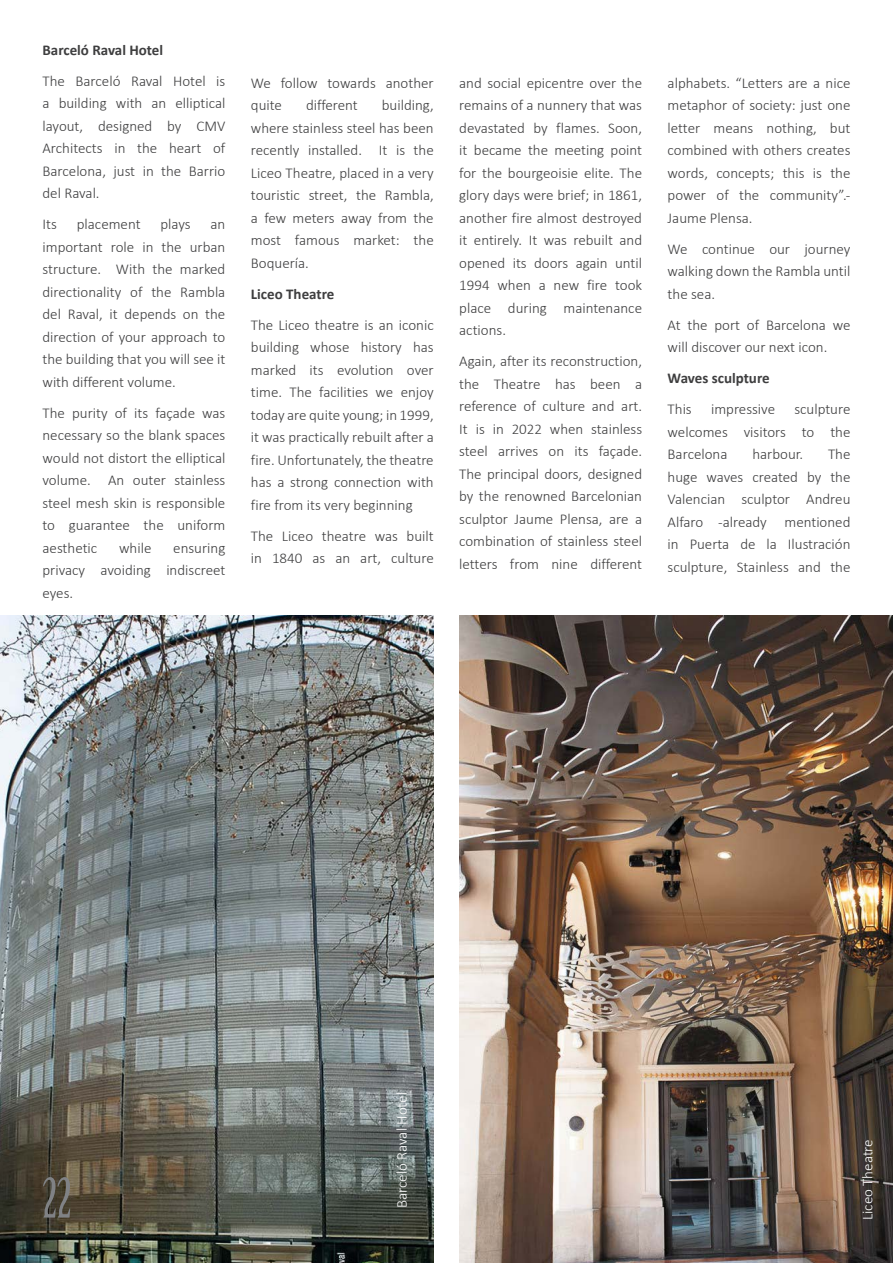
<style>
.page{position:relative;width:893px;height:1263px;background:#fff}
.page>*{position:absolute;margin:0;border:0;box-sizing:border-box;transform-origin:0 0}
.t1{font:54px "Birch Std";color:#808285}
.t2{font:300 15px/22.5px "Calibri";color:#3e3e3f;text-align:justify}
.t3{font:700 15px "Calibri";color:#3e3e3f}
.t4{font:300 15px "Calibri";color:#fff}
</style>
<div class="page">
<img style="left:0;top:615px;width:434px;height:648px">
<img style="left:459px;top:615px;width:434px;height:648px">
<p class="t3" style="left:43px;top:39px;width:122px">Barceló Raval Hotel</p>
<p class="t2" style="left:43px;top:69px;width:184px">The Barceló Raval Hotel is a building with an elliptical layout, designed by CMV Architects in the heart of Barcelona, just in the Barrio del Raval.</p>
<p class="t2" style="left:43px;top:213px;width:16px">Its</p>
<p class="t2" style="left:77px;top:213px;width:65px">placement</p>
<p class="t2" style="left:161px;top:213px;width:32px">plays</p>
<p class="t2" style="left:43px;top:213px;width:184px;text-indent:168px">an important role in the urban structure. With the marked directionality of the Rambla del Raval, it depends on the direction of your approach to the building that you will see it with different volume.</p>
<p class="t2" style="left:43px;top:401px;width:184px">The purity of its façade was necessary so the blank spaces would not distort the elliptical volume. An outer stainless steel mesh skin is responsible to guarantee the uniform aesthetic</p>
<p class="t2" style="left:119px;top:536px;width:34px">while</p>
<p class="t2" style="left:43px;top:536px;width:184px;text-indent:131px">ensuring privacy avoiding indiscreet eyes.</p>
<p class="t2" style="left:251px;top:71px;width:184px">We follow towards another quite</p>
<p class="t2" style="left:306px;top:94px;width:53px">different</p>
<p class="t2" style="left:251px;top:94px;width:184px;text-indent:131px">building, where stainless steel has been recently installed. It is the Liceo Theatre, placed in a very touristic street, the Rambla, a few meters away from the most famous market: the Boquería.</p>
<p class="t3" style="left:251px;top:283px;width:85px">Liceo Theatre</p>
<p class="t2" style="left:251px;top:313px;width:184px">The Liceo theatre is an iconic building whose history has marked its evolution over time. The facilities we enjoy today are quite young; in 1999, it was practically rebuilt after a fire. Unfortunately, the theatre has a strong connection with fire from its very beginning</p>
<p class="t2" style="left:251px;top:524px;width:184px">The Liceo theatre was built in 1840 as an art, culture</p>
<p class="t2" style="left:459px;top:71px;width:184px">and social epicentre over the remains of a nunnery that was devastated by flames. Soon, it became the meeting point for the bourgeoisie elite. The glory days were brief; in 1861, another fire almost destroyed it entirely. It was rebuilt and opened its doors again until 1994 when a new fire took place during maintenance actions.</p>
<p class="t2" style="left:459px;top:350px;width:184px">Again, after its reconstruction, the Theatre has been a reference of culture and art.<br>It is in 2022 when stainless steel arrives on its façade.<br>The principal doors, designed by the renowned Barcelonian sculptor Jaume Plensa, are a combination of stainless steel letters from nine different</p>
<p class="t2" style="left:668px;top:71px;width:184px">alphabets. “Letters are a nice metaphor of society: just one letter means nothing, but combined with others creates words, concepts; this is the power of the community”.- Jaume Plensa.</p>
<p class="t2" style="left:668px;top:237px;width:184px">We continue our journey walking down the Rambla until the sea.</p>
<p class="t2" style="left:668px;top:313px;width:184px">At the port of Barcelona we will discover our next icon.</p>
<p class="t3" style="left:668px;top:368px;width:104px">Waves sculpture</p>
<p class="t2" style="left:668px;top:398px;width:26px">This</p>
<p class="t2" style="left:711px;top:398px;width:66px">impressive</p>
<p class="t2" style="left:668px;top:398px;width:184px;text-indent:127px">sculpture welcomes visitors to the Barcelona</p>
<p class="t2" style="left:668px;top:443px;width:184px;text-indent:160px">The huge waves created by the Valencian sculptor Andreu Alfaro -already mentioned in Puerta de la Ilustración sculpture, Stainless and the</p>
<p class="t2" style="left:752px;top:443px;width:52px">harbour.</p>
<h1 class="t1" style="left:43px;top:1167px;width:30px">22</h1>
<p class="t4" style="left:392px;top:1208px;width:117px;rotate:-90deg">Barceló Raval Hotel</p>
<p class="t4" style="left:858px;top:1220px;width:83px;rotate:-90deg">Liceo Theatre</p>
</div>
